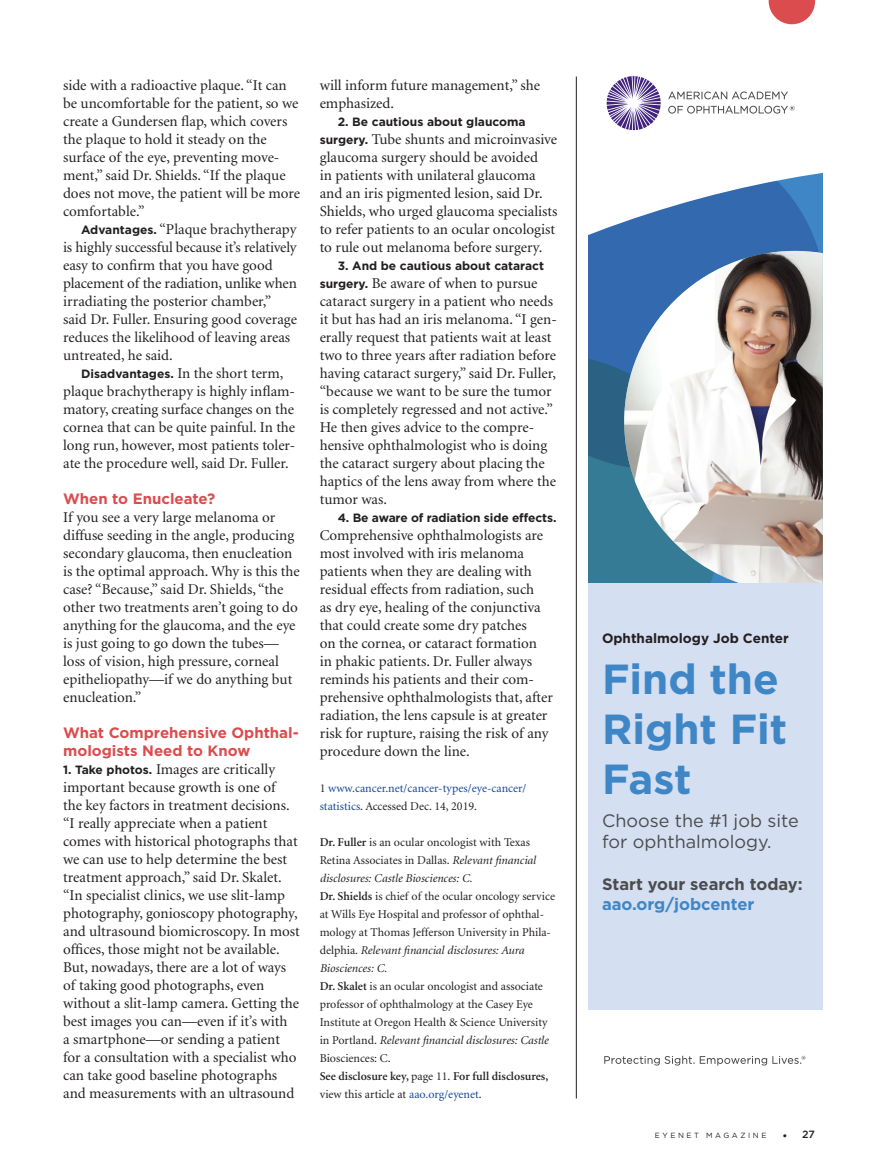
<style>
.page{position:relative;width:878px;height:1175px;background:#fff}
.page>*{position:absolute;margin:0;border:0;box-sizing:border-box;transform-origin:0 0}
.t1{font:700 42px/50.4px "Gotham";color:#3f86c7}
.t2{font:18px/21.6px "Gotham";color:#4b4c4d}
.t3{font:700 16.5px/19.8px "Gotham";color:#4b4c4d}
.BODY_text{font:15px/18px "Minion";color:#231f20}
.BODY_text_NO_indent{font:15px/18px "Minion";color:#231f20}
.Subhead{font:700 15px/18px "Gotham";color:#db4c4e}
.t4{font:700 13.5px "Gotham";color:#231f20}
.REFS___DISCLOSURES_b{font:12px/18px "Minion";color:#231f20}
.BODY_text-2{font:700 12px "Gotham";color:#231f20}
.REFS___DISCLOSURES_b-2{font:600 12px/18px "Minion";color:#231f20}
.REFS___DISCLOSURES_b-3{font:12px/18px "Minion";color:#18469d}
.t5{font:500 10.5px "Gotham";color:#231f20}
.t6{font:7.5px "Gotham";letter-spacing:.34em;color:#231f20}
.s1{font-family:"Gotham";font-weight:700;font-size:12px}
.s2{color:#231f20}
.s3{font-weight:600}
.s4{font-style:italic}
.s5{font-weight:400}
.s6{font-weight:400;color:#18469d}
.s7{color:#3f86c7}
.s8{font-weight:300;font-size:12px}
</style>
<div class="page">
<svg style="left:768px;top:0;width:47px;height:24px"></svg>
<hr style="left:576px;top:76px;width:1px;height:1022px;background:#231f20">
<svg style="left:588px;top:76px;width:234px;height:990px"></svg>
<p class="BODY_text" style="left:63px;top:77px;width:238px">side with a radioactive plaque. “It can be uncomfortable for the patient, so we create a Gundersen flap, which covers the plaque to hold it steady on the surface of the eye, preventing move&shy;ment,” said Dr. Shields. “If the plaque does not move, the patient will be more comfortable.”</p>
<p class="BODY_text" style="left:63px;top:221px;width:235px;text-indent:18px"><span class="s1">Advantages.</span> “Plaque brachytherapy is highly successful because it’s relatively easy to confirm that you have good placement of the radiation, unlike when irradiating the posterior chamber,” said Dr. Fuller. Ensuring good coverage reduces the likelihood of leaving areas untreated, he said.</p>
<p class="BODY_text" style="left:63px;top:365px;width:234px;text-align:center"><span class="s1">Disadvantages.</span> In the short term, plaque brachytherapy is highly inflam&shy;matory, creating surface changes on the cornea that can be quite painful. In the long run, however, most patients toler&shy;ate the procedure well, said Dr. Fuller.</p>
<p class="Subhead" style="left:63px;top:490px;width:154px">When to Enucleate?</p>
<p class="BODY_text_NO_indent" style="left:63px;top:509px;width:238px">If you see a very large melanoma or diffuse seeding in the angle, producing secondary glaucoma, then enucleation is the optimal approach. Why is this the case? “Because,” said Dr. Shields, “the other two treatments aren’t going to do anything for the glaucoma, and the eye is just going to go down the tubes— loss of vision, high pressure, corneal epitheliopathy—if we do anything but enucleation.”</p>
<p class="Subhead" style="left:63px;top:724px;width:237px">What Comprehensive Ophthal&shy;mologists Need to Know</p>
<p class="BODY_text_NO_indent" style="left:63px;top:761px;width:238px"><span class="s1">1. Take photos.</span> Images are critically important because growth is one of<br>the key factors in treatment decisions. “I really appreciate when a patient comes with historical photographs that we can use to help determine the best treatment approach,” said Dr. Skalet. “In specialist clinics, we use slit-lamp photography, gonioscopy photography, and ultrasound biomicroscopy. In most offices, those might not be available.<br>But, nowadays, there are a lot of ways of taking good photographs, even without a slit-lamp camera. Getting the best images you can—even if it’s with<br>a smartphone—or sending a patient for a consultation with a specialist who can take good baseline photographs and measurements with an ultrasound</p>
<p class="BODY_text_NO_indent" style="left:320px;top:77px;width:222px">will inform future management,” she emphasized.</p>
<p class="BODY_text-2" style="left:338px;top:114px;width:189px">2. Be cautious about glaucoma</p>
<p class="BODY_text" style="left:320px;top:131px;width:239px"><span class="s1">surgery.</span> Tube shunts and microinvasive glaucoma surgery should be avoided<br>in patients with unilateral glaucoma and an iris pigmented lesion, said Dr.<br>Shields, who urged glaucoma specialists to refer patients to an ocular oncologist to rule out melanoma before surgery.</p>
<p class="BODY_text-2" style="left:338px;top:258px;width:208px">3. And be cautious about cataract</p>
<p class="BODY_text" style="left:320px;top:275px;width:238px"><span class="s1">surgery.</span> Be aware of when to pursue cataract surgery in a patient who needs it but has had an iris melanoma. “I gen&shy;erally request that patients wait at least two to three years after radiation before having cataract surgery,” said Dr. Fuller, “because we want to be sure the tumor is completely regressed and not active.” He then gives advice to the compre&shy;hensive ophthalmologist who is doing the cataract surgery about placing the haptics of the lens away from where the tumor was.</p>
<p class="BODY_text-2" style="left:338px;top:510px;width:220px">4. Be aware of radiation side effects.</p>
<p class="BODY_text" style="left:320px;top:527px;width:235px">Comprehensive ophthalmologists are most involved with iris melanoma patients when they are dealing with residual effects from radiation, such<br>as dry eye, healing of the conjunctiva that could create some dry patches<br>on the cornea, or cataract formation in phakic patients. Dr. Fuller always reminds his patients and their com&shy;prehensive ophthalmologists that, after radiation, the lens capsule is at greater risk for rupture, raising the risk of any procedure down the line.</p>
<p class="REFS___DISCLOSURES_b-3" style="left:320px;top:780px;width:208px"><span class="s2">1</span> www.cancer.net/cancer-types/eye-cancer/ statistics<span class="s2">. Accessed Dec. 14, 2019.</span></p>
<p class="REFS___DISCLOSURES_b" style="left:320px;top:834px;width:218px"><span class="s3">Dr. Fuller</span> is an ocular oncologist with Texas<br>Retina Associates in Dallas. <span class="s4">Relevant financial disclosures: Castle Biosciences: C.</span></p>
<p class="REFS___DISCLOSURES_b" style="left:320px;top:888px;width:237px"><span class="s3">Dr. Shields</span> is chief of the ocular oncology service at Wills Eye Hospital and professor of ophthal&shy;mology at Thomas Jefferson University in Phila&shy;delphia. <span class="s4">Relevant financial disclosures: Aura Biosciences: C.</span></p>
<p class="REFS___DISCLOSURES_b" style="left:320px;top:978px;width:230px"><span class="s3">Dr. Skalet</span> is an ocular oncologist and associate professor of ophthalmology at the Casey Eye Institute at Oregon Health &amp; Science University in Portland. <span class="s4">Relevant financial disclosures: Castle </span>Biosciences: C.</p>
<p class="REFS___DISCLOSURES_b-2" style="left:320px;top:1067px;width:230px">See disclosure key, <span class="s5">page 11.</span> For full disclosures, <span class="s5">view this article at</span> <span class="s6">aao.org/eyenet</span><span class="s5">.</span></p>
<p class="t4" style="left:602px;top:629px;width:188px">Ophthalmology Job Center</p>
<p class="t1" style="left:602px;top:653px;width:187px">Find the<br>Right Fit<br>Fast</p>
<p class="t2" style="left:602px;top:809px;width:198px">Choose the #1 job site for ophthalmology.</p>
<p class="t3" style="left:602px;top:874px;width:202px">Start your search today: <span class="s7">aao.org/jobcenter</span></p>
<p class="t6" style="left:655px;top:1130px;width:113px">EYENET MAGAZINE</p>
<p class="t5" style="left:782px;top:1127px;width:34px"><span class="s8">•</span> 27</p>
</div>
